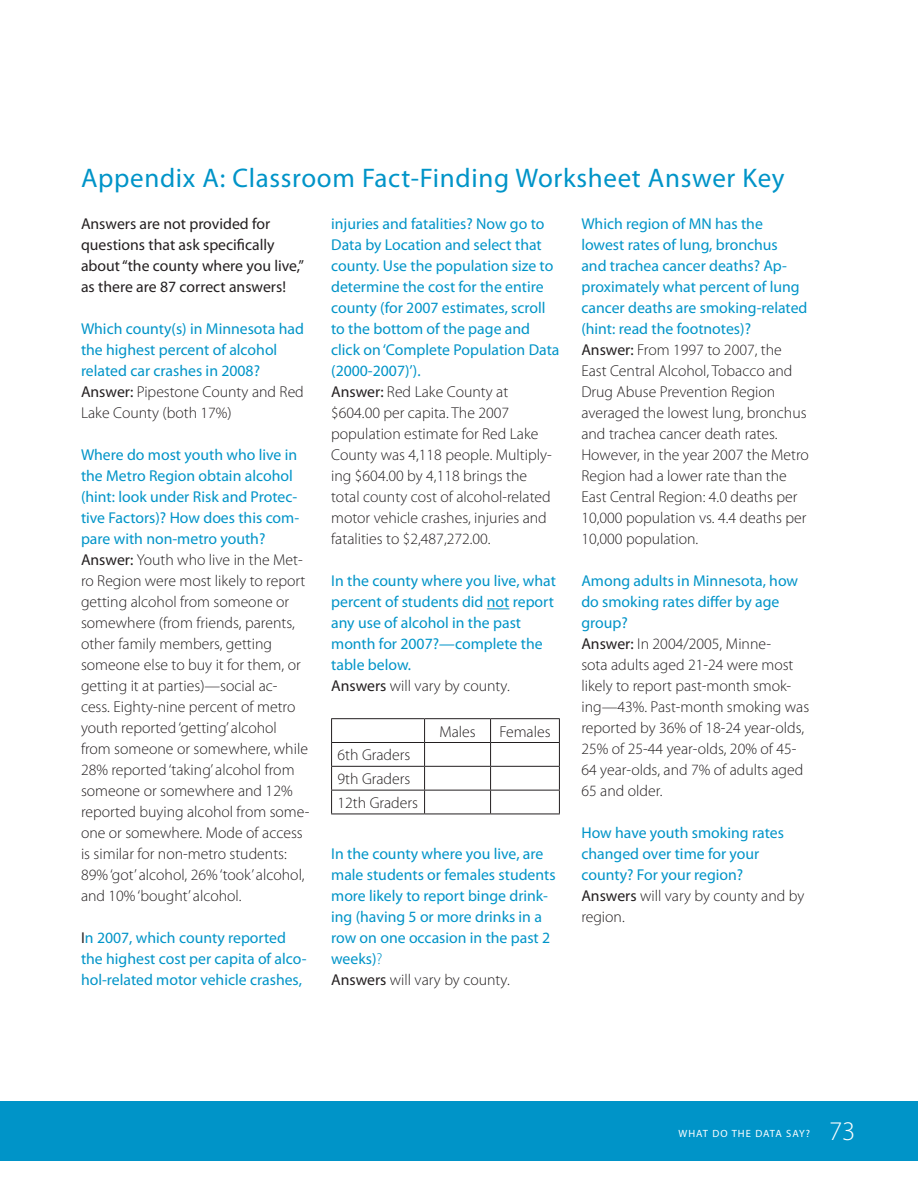
<style>
.page{position:relative;width:918px;height:1188px;background:#fff}
.page>*{position:absolute;margin:0;border:0;box-sizing:border-box;transform-origin:0 0}
.Headline_1{font:27px "Myriad Pro";letter-spacing:.025em;color:#0094c8}
.t1{font:300 27px "Myriad Pro";color:#fff}
.Body_text{font:300 15.75px/21px "Myriad Pro";color:#231f20}
.Body_text-2{font:15.75px/21px "Myriad Pro";color:#0094c8}
.Body_text-3{font:15.75px/21px "Myriad Pro";color:#231f20}
.t2{font:10.5px "Myriad Pro";letter-spacing:.1em;color:#fff}
.s1{font-weight:400}
.s2{color:#231f20}
.s3{font-weight:300}
</style>
<div class="page">
<div style="left:0;top:1101px;width:918px;height:60px;background:#0094c8"></div>
<svg style="left:487px;top:608px;width:22px;height:1px"></svg>
<hr style="left:331px;top:718px;width:94px;height:1px;background:#231f20">
<hr style="left:425px;top:718px;width:66px;height:1px;background:#231f20">
<hr style="left:491px;top:718px;width:69px;height:1px;background:#231f20">
<hr style="left:331px;top:742px;width:94px;height:1px;background:#231f20">
<hr style="left:425px;top:742px;width:66px;height:1px;background:#231f20">
<hr style="left:491px;top:742px;width:69px;height:1px;background:#231f20">
<hr style="left:331px;top:766px;width:94px;height:1px;background:#231f20">
<hr style="left:425px;top:766px;width:66px;height:1px;background:#231f20">
<hr style="left:491px;top:766px;width:69px;height:1px;background:#231f20">
<hr style="left:331px;top:790px;width:94px;height:1px;background:#231f20">
<svg style="left:331px;top:719px;width:1px;height:95px"></svg>
<hr style="left:425px;top:790px;width:66px;height:1px;background:#231f20">
<svg style="left:424px;top:719px;width:1px;height:95px"></svg>
<hr style="left:491px;top:790px;width:69px;height:1px;background:#231f20">
<svg style="left:490px;top:719px;width:1px;height:95px"></svg>
<svg style="left:559px;top:719px;width:1px;height:95px"></svg>
<hr style="left:331px;top:814px;width:94px;height:1px;background:#231f20">
<hr style="left:425px;top:814px;width:66px;height:1px;background:#231f20">
<hr style="left:491px;top:814px;width:69px;height:1px;background:#231f20">
<p class="Headline_1" style="left:81px;top:161px;width:705px">Appendix A: Classroom Fact-Finding Worksheet Answer Key</p>
<p class="Body_text-3" style="left:81px;top:213px;width:224px">Answers are not provided for questions that ask specifically about “the county where you live,” as there are 87 correct answers!</p>
<p class="Body_text-2" style="left:81px;top:318px;width:224px">Which county(s) in Minnesota had the highest percent of alcohol related car crashes in 2008?</p>
<p class="Body_text" style="left:81px;top:381px;width:224px"><span class="s1">Answer:</span> Pipestone County and Red<br>Lake County (both 17%)</p>
<p class="Body_text-2" style="left:81px;top:444px;width:220px">Where do most youth who live in the Metro Region obtain alcohol (hint: look under Risk and Protec&shy;tive Factors)? How does this com&shy;pare with non-metro youth?</p>
<p class="Body_text" style="left:81px;top:549px;width:230px"><span class="s1">Answer:</span> Youth who live in the Met&shy;ro Region were most likely to report getting alcohol from someone or somewhere (from friends, parents, other family members, getting someone else to buy it for them, or getting it at parties)—social ac&shy;cess. Eighty-nine percent of metro youth reported ‘getting’ alcohol from someone or somewhere, while 28% reported ‘taking’ alcohol from someone or somewhere and 12% reported buying alcohol from some&shy;one or somewhere. Mode of access is similar for non-metro students:<br>89% ‘got’ alcohol, 26% ‘took’ alcohol, and 10% ‘bought’ alcohol.</p>
<p class="Body_text-2" style="left:81px;top:927px;width:227px"><span class="s2">I</span>n 2007, which county reported the highest cost per capita of alco&shy;hol-related motor vehicle crashes,</p>
<p class="Body_text-2" style="left:331px;top:213px;width:230px">injuries and fatalities? Now go to<br>Data by Location and select that county. Use the population size to determine the cost for the entire county (for 2007 estimates, scroll to the bottom of the page and click on ‘Complete Population Data (2000-2007)’).</p>
<p class="Body_text" style="left:331px;top:381px;width:222px"><span class="s1">Answer:</span> Red Lake County at $604.00 per capita. The 2007 population estimate for Red Lake<br>County was 4,118 people. Multiply&shy;ing $604.00 by 4,118 brings the total county cost of alcohol-related motor vehicle crashes, injuries and fatalities to $2,487,272.00.</p>
<p class="Body_text-2" style="left:331px;top:570px;width:226px">In the county where you live, what percent of students did not report any use of alcohol in the past month for 2007?—complete the table below.</p>
<p class="Body_text" style="left:331px;top:675px;width:180px"><span class="s1">Answers</span> will vary by county.</p>
<p class="Body_text" style="left:439px;top:721px;width:38px">Males</p>
<p class="Body_text" style="left:499px;top:721px;width:53px">Females</p>
<p class="Body_text" style="left:338px;top:744px;width:74px">6th Graders</p>
<p class="Body_text" style="left:338px;top:768px;width:74px">9th Graders</p>
<p class="Body_text" style="left:338px;top:792px;width:82px">12th Graders</p>
<p class="Body_text-2" style="left:331px;top:843px;width:226px">In the county where you live, are male students or females students more likely to report binge drink&shy;ing (having 5 or more drinks in a row on one occasion in the past 2 weeks)<span class="s3">?</span></p>
<p class="Body_text" style="left:331px;top:969px;width:180px"><span class="s1">Answers</span> will vary by county.</p>
<p class="Body_text-2" style="left:581px;top:213px;width:228px">Which region of MN has the lowest rates of lung, bronchus<br>and trachea cancer deaths? Ap&shy;proximately what percent of lung cancer deaths are smoking-related (hint: read the footnotes)?</p>
<p class="Body_text" style="left:581px;top:339px;width:229px"><span class="s1">Answer:</span> From 1997 to 2007, the<br>East Central Alcohol, Tobacco and<br>Drug Abuse Prevention Region averaged the lowest lung, bronchus and trachea cancer death rates.<br>However, in the year 2007 the Metro<br>Region had a lower rate than the<br>East Central Region: 4.0 deaths per<br>10,000 population vs. 4.4 deaths per<br>10,000 population.</p>
<p class="Body_text-2" style="left:581px;top:570px;width:218px">Among adults in Minnesota, how do smoking rates differ by age group?</p>
<p class="Body_text" style="left:581px;top:633px;width:229px"><span class="s1">Answer:</span> In 2004/2005, Minne-<br>sota adults aged 21-24 were most likely to report past-month smok&shy;ing—43%. Past-month smoking was reported by 36% of 18-24 year-olds,<br>25% of 25-44 year-olds, 20% of 45-<br>64 year-olds, and 7% of adults aged<br>65 and older.</p>
<p class="Body_text-2" style="left:581px;top:822px;width:204px">How have youth smoking rates changed over time for your county? For your region?</p>
<p class="Body_text" style="left:581px;top:885px;width:224px"><span class="s1">Answers</span> will vary by county and by region.</p>
<p class="t2" style="left:678px;top:1127px;width:133px">WHAT DO THE DATA SAY?</p>
<p class="t1" style="left:829px;top:1115px;width:28px">73</p>
</div>
